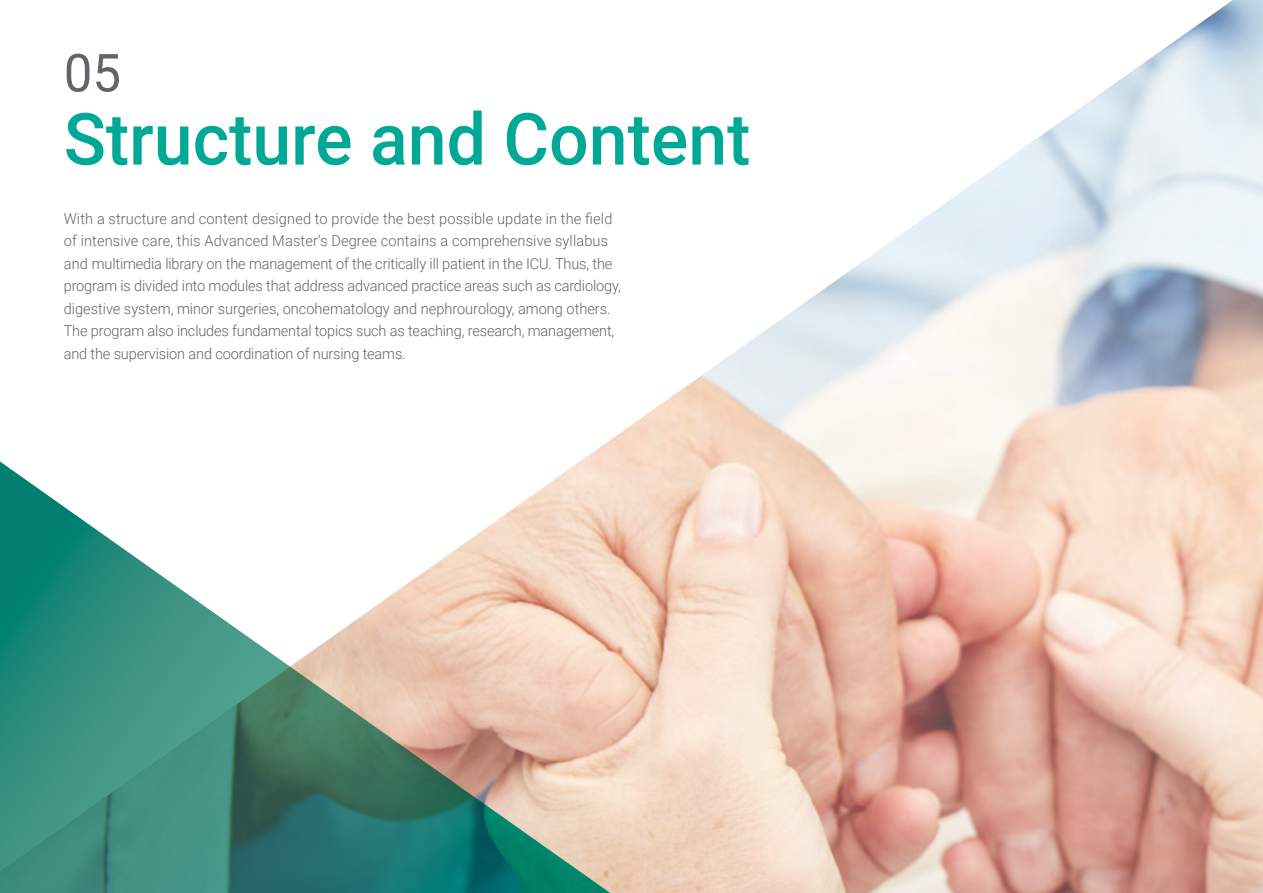
<style>
.page{position:relative;width:1263px;height:893px;background:#fff}
.page>*{position:absolute;margin:0;border:0;box-sizing:border-box;transform-origin:0 0}
.t1{font:500 72px "Roboto";color:#00a996}
.t2{font:52.5px "Roboto";color:#61646a}
.t3{font:300 15px/22.5px "Roboto";letter-spacing:-.01em;color:#61646a}
</style>
<div class="page">
<img style="left:602px;top:0;width:661px;height:893px">
<svg style="left:0;top:446px;width:640px;height:447px"></svg>
<h2 class="t2" style="left:64px;top:36px;width:59px">05</h2>
<h1 class="t1" style="left:64px;top:89px;width:688px">Structure and Content</h1>
<p class="t3" style="left:64px;top:207px;width:559px">With a structure and content designed to provide the best possible update in the field of intensive care, this Advanced Master's Degree contains a comprehensive syllabus and multimedia library on the management of the critically ill patient in the ICU. Thus, the program is divided into modules that address advanced practice areas such as cardiology, digestive system, minor surgeries, oncohematology and nephrourology, among others.<br>The program also includes fundamental topics such as teaching, research, management, and the supervision and coordination of nursing teams.</p>
</div>
